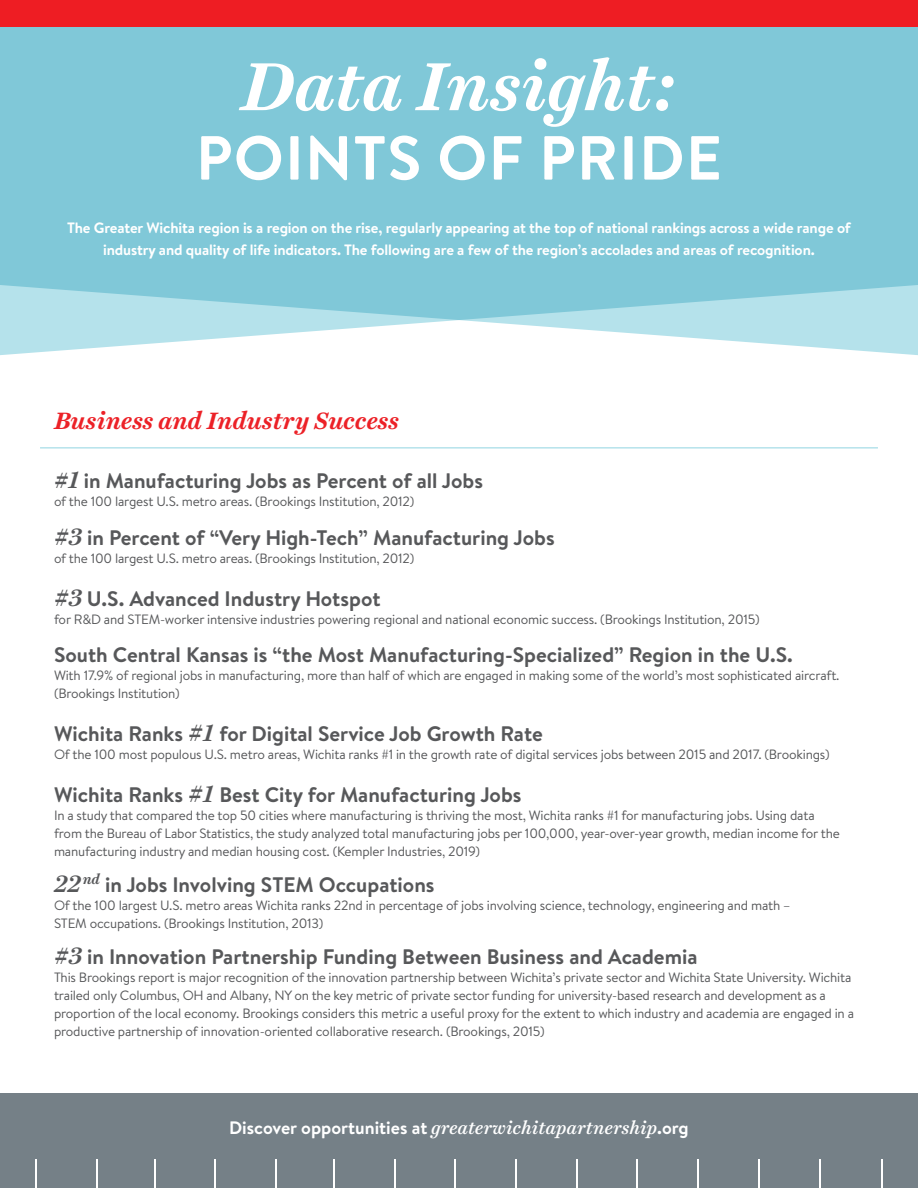
<style>
.page{position:relative;width:918px;height:1188px;background:#fff}
.page>*{position:absolute;margin:0;border:0;box-sizing:border-box;transform-origin:0 0}
.t1{font:italic 700 69px "Harriet Text";letter-spacing:-.005em;color:#fff}
.t2{font:700 62.1px "Brandon Text";letter-spacing:.02em;color:#fff}
.t3{font:italic 700 24px "Harriet Text";letter-spacing:-.005em;color:#ec2127}
.t4{font:700 21px "Brandon Text";color:#57585a}
.t5{font:700 18px "Brandon Text";color:#fff}
.t6{font:700 15px/22.5px "Brandon Text";letter-spacing:-.01em;color:#fff;text-align:center}
.t7{font:13.5px/18px "Brandon Text";letter-spacing:-.015em;color:#57585a}
.s1{font-family:"Harriet Text";font-style:italic;font-size:24px}
.s2{font-family:"Harriet Text";font-weight:500;font-style:italic}
</style>
<div class="page">
<svg style="left:0;top:26px;width:918px;height:329px;background:#8ccddb"></svg>
<div style="left:0;top:0;width:918px;height:26px;background:#ee1d23"></div>
<div style="left:0;top:1094px;width:918px;height:94px;background:#758087"></div>
<svg style="left:576px;top:1160px;width:1px;height:28px"></svg>
<svg style="left:698px;top:1160px;width:1px;height:28px"></svg>
<svg style="left:394px;top:1160px;width:1px;height:28px"></svg>
<svg style="left:516px;top:1160px;width:1px;height:28px"></svg>
<svg style="left:637px;top:1160px;width:1px;height:28px"></svg>
<hr style="left:333px;top:1160px;width:2px;height:28px;background:#fff">
<svg style="left:154px;top:1160px;width:1px;height:28px"></svg>
<svg style="left:758px;top:1160px;width:1px;height:28px"></svg>
<svg style="left:455px;top:1160px;width:1px;height:28px"></svg>
<svg style="left:215px;top:1160px;width:1px;height:28px"></svg>
<svg style="left:36px;top:1160px;width:1px;height:28px"></svg>
<svg style="left:275px;top:1160px;width:1px;height:28px"></svg>
<svg style="left:96px;top:1160px;width:1px;height:28px"></svg>
<svg style="left:881px;top:1160px;width:1px;height:28px"></svg>
<svg style="left:820px;top:1160px;width:1px;height:28px"></svg>
<hr style="left:40px;top:447px;width:838px;height:2px;background:#b5e2eb">
<p class="t1" style="left:241px;top:38px;width:438px">Data Insight:</p>
<p class="t2" style="left:196px;top:115px;width:527px">POINTS OF PRIDE</p>
<p class="t6" style="left:67px;top:216px;width:785px">The Greater Wichita region is a region on the rise, regularly appearing at the top of national rankings across a wide range of industry and quality of life indicators. The following are a few of the region’s accolades and areas of recognition.</p>
<p class="t3" style="left:54px;top:404px;width:346px">Business and Industry Success</p>
<p class="t4" style="left:54px;top:467px;width:431px"><span class="s1">#1</span> in Manufacturing Jobs as Percent of all Jobs</p>
<p class="t7" style="left:54px;top:492px;width:362px">of the 100 largest U.S. metro areas. (Brookings Institution, 2012)</p>
<p class="t4" style="left:54px;top:523px;width:502px"><span class="s1">#3</span> in Percent of “Very High-Tech” Manufacturing Jobs</p>
<p class="t7" style="left:54px;top:548px;width:362px">of the 100 largest U.S. metro areas. (Brookings Institution, 2012)</p>
<p class="t4" style="left:54px;top:584px;width:328px"><span class="s1">#3</span> U.S. Advanced Industry Hotspot</p>
<p class="t7" style="left:54px;top:610px;width:707px">for R&amp;D and STEM-worker intensive industries powering regional and national economic success. (Brookings Institution, 2015)</p>
<p class="t4" style="left:54px;top:640px;width:740px">South Central Kansas is “the Most Manufacturing-Specialized” Region in the U.S.</p>
<p class="t7" style="left:54px;top:666px;width:787px">With 17.9% of regional jobs in manufacturing, more than half of which are engaged in making some of the world’s most sophisticated aircraft. (Brookings Institution)</p>
<p class="t4" style="left:54px;top:719px;width:490px">Wichita Ranks <span class="s1">#1</span> for Digital Service Job Growth Rate</p>
<p class="t7" style="left:54px;top:745px;width:777px">Of the 100 most populous U.S. metro areas, Wichita ranks #1 in the growth rate of digital services jobs between 2015 and 2017. (Brookings)</p>
<p class="t4" style="left:54px;top:780px;width:469px">Wichita Ranks <span class="s1">#1</span> Best City for Manufacturing Jobs</p>
<p class="t7" style="left:54px;top:806px;width:787px">In a study that compared the top 50 cities where manufacturing is thriving the most, Wichita ranks #1 for manufacturing jobs. Using data from the Bureau of Labor Statistics, the study analyzed total manufacturing jobs per 100,000, year-over-year growth, median income for the manufacturing industry and median housing cost. (Kempler Industries, 2019)</p>
<p class="t4" style="left:54px;top:870px;width:382px"><span class="s1">22</span><sup>nd</sup> in Jobs Involving STEM Occupations</p>
<p class="t7" style="left:54px;top:896px;width:738px">Of the 100 largest U.S. metro areas Wichita ranks 22nd in percentage of jobs involving science, technology, engineering and math –<br>STEM occupations. (Brookings Institution, 2013)</p>
<p class="t4" style="left:54px;top:942px;width:645px"><span class="s1">#3</span> in Innovation Partnership Funding Between Business and Academia</p>
<p class="t7" style="left:54px;top:968px;width:802px">This Brookings report is major recognition of the innovation partnership between Wichita’s private sector and Wichita State University. Wichita trailed only Columbus, OH and Albany, NY on the key metric of private sector funding for university-based research and development as a proportion of the local economy. Brookings considers this metric a useful proxy for the extent to which industry and academia are engaged in a productive partnership of innovation-oriented collaborative research. (Brookings, 2015)</p>
<p class="t5" style="left:229px;top:1115px;width:461px">Discover opportunities at <span class="s2">greaterwichitapartnership</span>.org</p>
</div>
